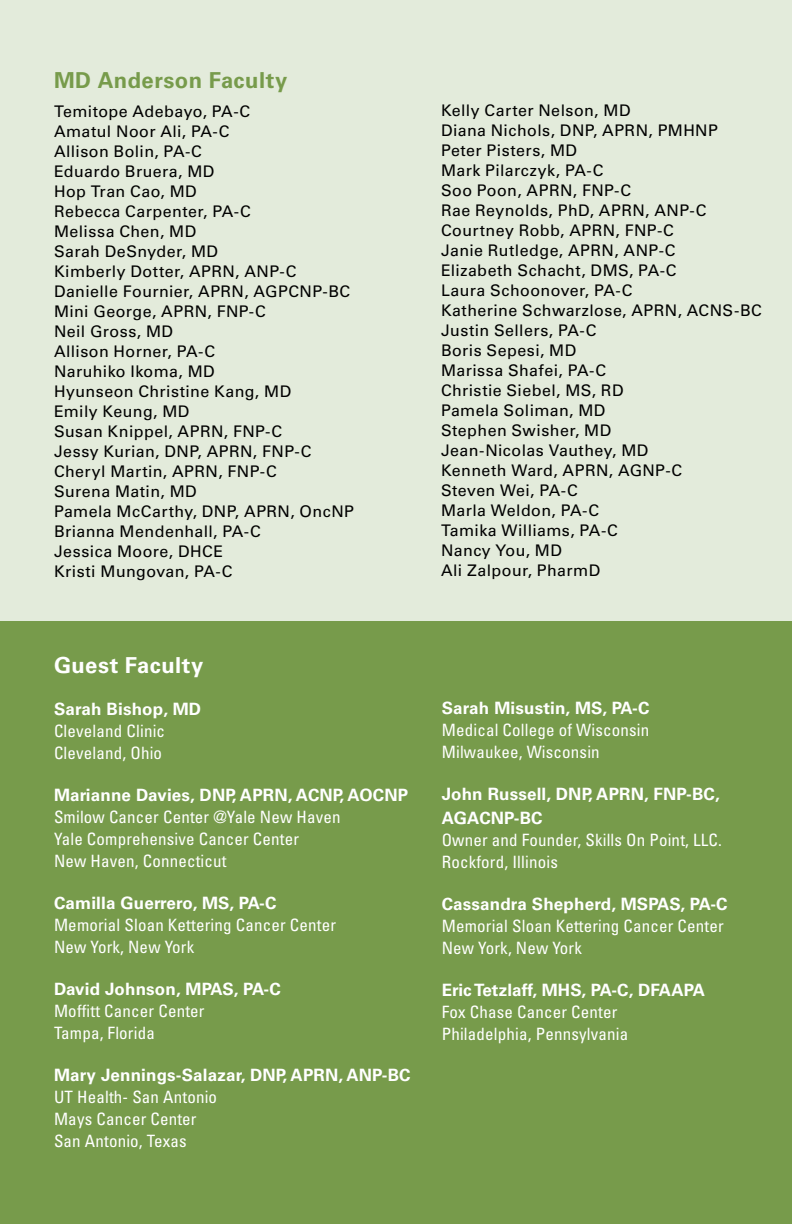
<style>
.page{position:relative;width:792px;height:1224px;background:#fff}
.page>*{position:absolute;margin:0;border:0;box-sizing:border-box;transform-origin:0 0}
.t1{font:700 22px "Univers LT Std";letter-spacing:.02em;color:#779b4b}
.t2{font:700 22px "Univers LT Std";letter-spacing:.02em;color:#fff}
.t3{font:condensed 17px/22px "Univers";letter-spacing:.01em;color:#fff}
.t4{font:700 17px/24px "Univers";letter-spacing:.01em;color:#fff}
.t5{font:16px/20px "Univers LT Std";letter-spacing:.025em;color:#000}
</style>
<div class="page">
<div style="left:0;top:0;width:792px;height:621px;background:#e3ebdb"></div>
<div style="left:0;top:621px;width:792px;height:603px;background:#779b4b"></div>
<h1 class="t1" style="left:54px;top:67px;width:235px">MD Anderson Faculty</h1>
<p class="t5" style="left:54px;top:101px;width:302px">Temitope Adebayo, PA-C<br>Amatul Noor Ali, PA-C<br>Allison Bolin, PA-C<br>Eduardo Bruera, MD<br>Hop Tran Cao, MD<br>Rebecca Carpenter, PA-C<br>Melissa Chen, MD<br>Sarah DeSnyder, MD<br>Kimberly Dotter, APRN, ANP-C<br>Danielle Fournier, APRN, AGPCNP-BC<br>Mini George, APRN, FNP-C<br>Neil Gross, MD<br>Allison Horner, PA-C<br>Naruhiko Ikoma, MD<br>Hyunseon Christine Kang, MD<br>Emily Keung, MD<br>Susan Knippel, APRN, FNP-C<br>Jessy Kurian, DNP, APRN, FNP-C<br>Cheryl Martin, APRN, FNP-C<br>Surena Matin, MD<br>Pamela McCarthy, DNP, APRN, OncNP<br>Brianna Mendenhall, PA-C<br>Jessica Moore, DHCE<br>Kristi Mungovan, PA-C</p>
<h1 class="t2" style="left:54px;top:652px;width:151px">Guest Faculty</h1>
<p class="t4" style="left:54px;top:697px;width:149px">Sarah Bishop, MD</p>
<p class="t3" style="left:54px;top:720px;width:113px">Cleveland Clinic<br>Cleveland, Ohio</p>
<p class="t4" style="left:54px;top:783px;width:356px">Marianne Davies, DNP, APRN, ACNP, AOCNP</p>
<p class="t3" style="left:54px;top:806px;width:288px">Smilow Cancer Center @Yale New Haven<br>Yale Comprehensive Cancer Center<br>New Haven, Connecticut</p>
<p class="t4" style="left:54px;top:891px;width:224px">Camilla Guerrero, MS, PA-C</p>
<p class="t3" style="left:54px;top:914px;width:284px">Memorial Sloan Kettering Cancer Center<br>New York, New York</p>
<p class="t4" style="left:54px;top:977px;width:228px">David Johnson, MPAS, PA-C</p>
<p class="t3" style="left:54px;top:1000px;width:152px">Moffitt Cancer Center<br>Tampa, Florida</p>
<p class="t4" style="left:54px;top:1063px;width:358px">Mary Jennings-Salazar, DNP, APRN, ANP-BC</p>
<p class="t3" style="left:54px;top:1086px;width:165px">UT Health- San Antonio<br>Mays Cancer Center<br>San Antonio, Texas</p>
<p class="t5" style="left:441px;top:101px;width:322px">Kelly Carter Nelson, MD<br>Diana Nichols, DNP, APRN, PMHNP<br>Peter Pisters, MD<br>Mark Pilarczyk, PA-C<br>Soo Poon, APRN, FNP-C<br>Rae Reynolds, PhD, APRN, ANP-C<br>Courtney Robb, APRN, FNP-C<br>Janie Rutledge, APRN, ANP-C<br>Elizabeth Schacht, DMS, PA-C<br>Laura Schoonover, PA-C<br>Katherine Schwarzlose, APRN, ACNS-BC<br>Justin Sellers, PA-C<br>Boris Sepesi, MD<br>Marissa Shafei, PA-C<br>Christie Siebel, MS, RD<br>Pamela Soliman, MD<br>Stephen Swisher, MD<br>Jean-Nicolas Vauthey, MD<br>Kenneth Ward, APRN, AGNP-C<br>Steven Wei, PA-C<br>Marla Weldon, PA-C<br>Tamika Williams, PA-C<br>Nancy You, MD<br>Ali Zalpour, PharmD</p>
<p class="t4" style="left:442px;top:696px;width:209px">Sarah Misustin, MS, PA-C</p>
<p class="t3" style="left:442px;top:718px;width:209px">Medical College of Wisconsin<br>Milwaukee, Wisconsin</p>
<p class="t4" style="left:442px;top:782px;width:280px">John Russell, DNP, APRN, FNP-BC,<br>AGACNP-BC</p>
<p class="t3" style="left:442px;top:828px;width:282px">Owner and Founder, Skills On Point, LLC.<br>Rockford, Illinois</p>
<p class="t4" style="left:442px;top:892px;width:287px">Cassandra Shepherd, MSPAS, PA-C</p>
<p class="t3" style="left:442px;top:914px;width:284px">Memorial Sloan Kettering Cancer Center<br>New York, New York</p>
<p class="t4" style="left:442px;top:978px;width:265px">Eric Tetzlaff, MHS, PA-C, DFAAPA</p>
<p class="t3" style="left:442px;top:1000px;width:188px">Fox Chase Cancer Center<br>Philadelphia, Pennsylvania</p>
</div>
